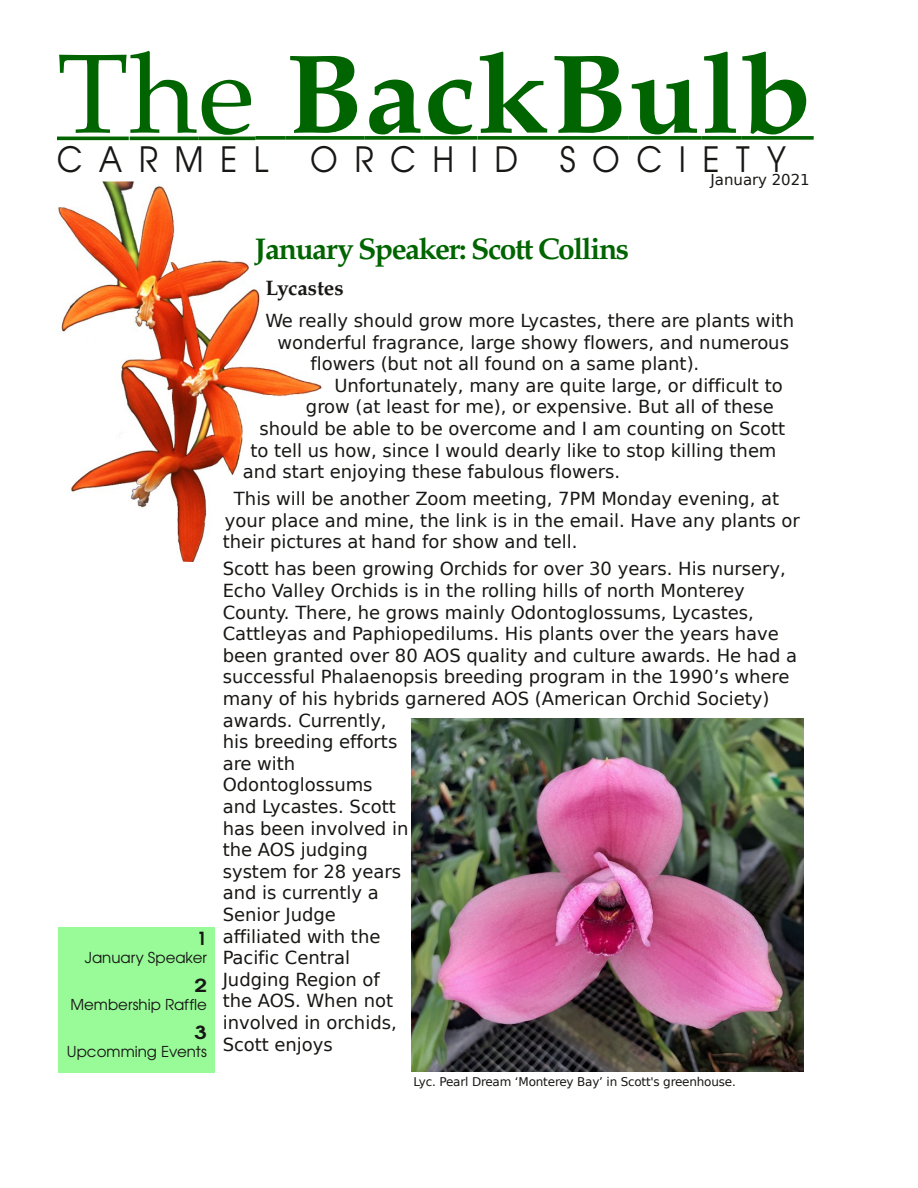
<style>
.page{position:relative;width:918px;height:1188px;background:#fff}
.page>*{position:absolute;margin:0;border:0;box-sizing:border-box;transform-origin:0 0}
.t1{font:700 112.5px "URW Palladio L";letter-spacing:.01em;color:#006400;scale:1.04 1}
.t2{font:34.8px "URW Gothic L";letter-spacing:.52em;color:#181715;scale:.91 1}
.t3{font:700 30px "URW Palladio L";letter-spacing:-.05em;color:#006400}
.t4{font:700 21px "URW Palladio L";letter-spacing:-.005em;color:#181715}
.t5{font:18px/21.6px "Bitstream Vera Sans";color:#181715}
.t6{font:600 18px "URW Gothic L";color:#181715;scale:1.25 1}
.t7{font:600 18px "URW Gothic L";color:#181715}
.t8{font:15px "URW Gothic L";color:#181715}
.t9{font:15px "Bitstream Vera Sans";letter-spacing:-.005em;color:#181715}
.t10{font:12px "Bitstream Vera Sans";letter-spacing:-.02em;color:#181715}
.s1{font-family:"URW Palladio L Roma";font-weight:400}
</style>
<div class="page">
<hr style="left:57px;top:137px;width:72px;height:3px;background:#006400">
<hr style="left:130px;top:137px;width:69px;height:3px;background:#006400">
<hr style="left:199px;top:137px;width:56px;height:3px;background:#006400">
<svg style="left:255px;top:136px;width:31px;height:4px"></svg>
<svg style="left:286px;top:136px;width:79px;height:4px"></svg>
<svg style="left:365px;top:136px;width:59px;height:4px"></svg>
<svg style="left:424px;top:136px;width:53px;height:4px"></svg>
<svg style="left:477px;top:136px;width:73px;height:4px"></svg>
<svg style="left:550px;top:136px;width:79px;height:4px"></svg>
<svg style="left:629px;top:136px;width:72px;height:4px"></svg>
<svg style="left:701px;top:136px;width:40px;height:4px"></svg>
<svg style="left:741px;top:136px;width:73px;height:4px"></svg>
<img style="left:56px;top:181px;width:266px;height:381px">
<div style="left:58px;top:927px;width:157px;height:145px;background:#98fb98"></div>
<img style="left:411px;top:718px;width:392px;height:353px">
<h1 class="t1" style="left:57px;top:52px;width:728px"><span class="s1">The</span> BackBulb</h1>
<h2 class="t2" style="left:57px;top:146px;width:803px">CARMEL ORCHID SOCIETY</h2>
<p class="t9" style="left:711px;top:171px;width:101px">January 2021</p>
<p class="t7" style="left:197px;top:932px;width:12px">1</p>
<p class="t8" style="left:85px;top:952px;width:124px">January Speaker</p>
<p class="t6" style="left:194px;top:979px;width:12px">2</p>
<p class="t8" style="left:70px;top:999px;width:138px">Membership Raffle</p>
<p class="t6" style="left:194px;top:1026px;width:12px">3</p>
<p class="t8" style="left:67px;top:1046px;width:142px">Upcomming Events</p>
<h3 class="t3" style="left:255px;top:237px;width:376px">January Speaker: Scott Collins</h3>
<p class="t4" style="left:265px;top:279px;width:80px">Lycastes</p>
<p class="t5" style="left:265px;top:310px;width:530px">We really should grow more Lycastes, there are plants with</p>
<p class="t5" style="left:277px;top:332px;width:513px">wonderful fragrance, large showy flowers, and numerous</p>
<p class="t5" style="left:310px;top:353px;width:390px">flowers (but not all found on a same plant).</p>
<p class="t5" style="left:334px;top:375px;width:450px">Unfortunately, many are quite large, or difficult to</p>
<p class="t5" style="left:306px;top:396px;width:469px">grow (at least for me), or expensive. But all of these</p>
<p class="t5" style="left:259px;top:418px;width:527px">should be able to be overcome and I am counting on Scott</p>
<p class="t5" style="left:250px;top:440px;width:528px">to tell us how, since I would dearly like to stop killing them</p>
<p class="t5" style="left:243px;top:461px;width:379px">and start enjoying these fabulous flowers.</p>
<p class="t5" style="left:223px;top:488px;width:579px;text-indent:11px">This will be another Zoom meeting, 7PM Monday evening, at your place and mine, the link is in the email. Have any plants or their pictures at hand for show and tell.</p>
<p class="t5" style="left:223px;top:558px;width:576px">Scott has been growing Orchids for over 30 years. His nursery,<br>Echo Valley Orchids is in the rolling hills of north Monterey<br>County. There, he grows mainly Odontoglossums, Lycastes,<br>Cattleyas and Paphiopedilums. His plants over the years have been granted over 80 AOS quality and culture awards. He had a successful Phalaenopsis breeding program in the 1990’s where many of his hybrids garnered AOS (American Orchid Society) awards. Currently,<br>his breeding efforts<br>are with<br>Odontoglossums<br>and Lycastes. Scott<br>has been involved in<br>the AOS judging<br>system for 28 years<br>and is currently a<br>Senior Judge<br>affiliated with the<br>Pacific Central<br>Judging Region of<br>the AOS. When not<br>involved in orchids,<br>Scott enjoys</p>
<p class="t10" style="left:414px;top:1075px;width:324px">Lyc. Pearl Dream ‘Monterey Bay’ in Scott's greenhouse.</p>
</div>
